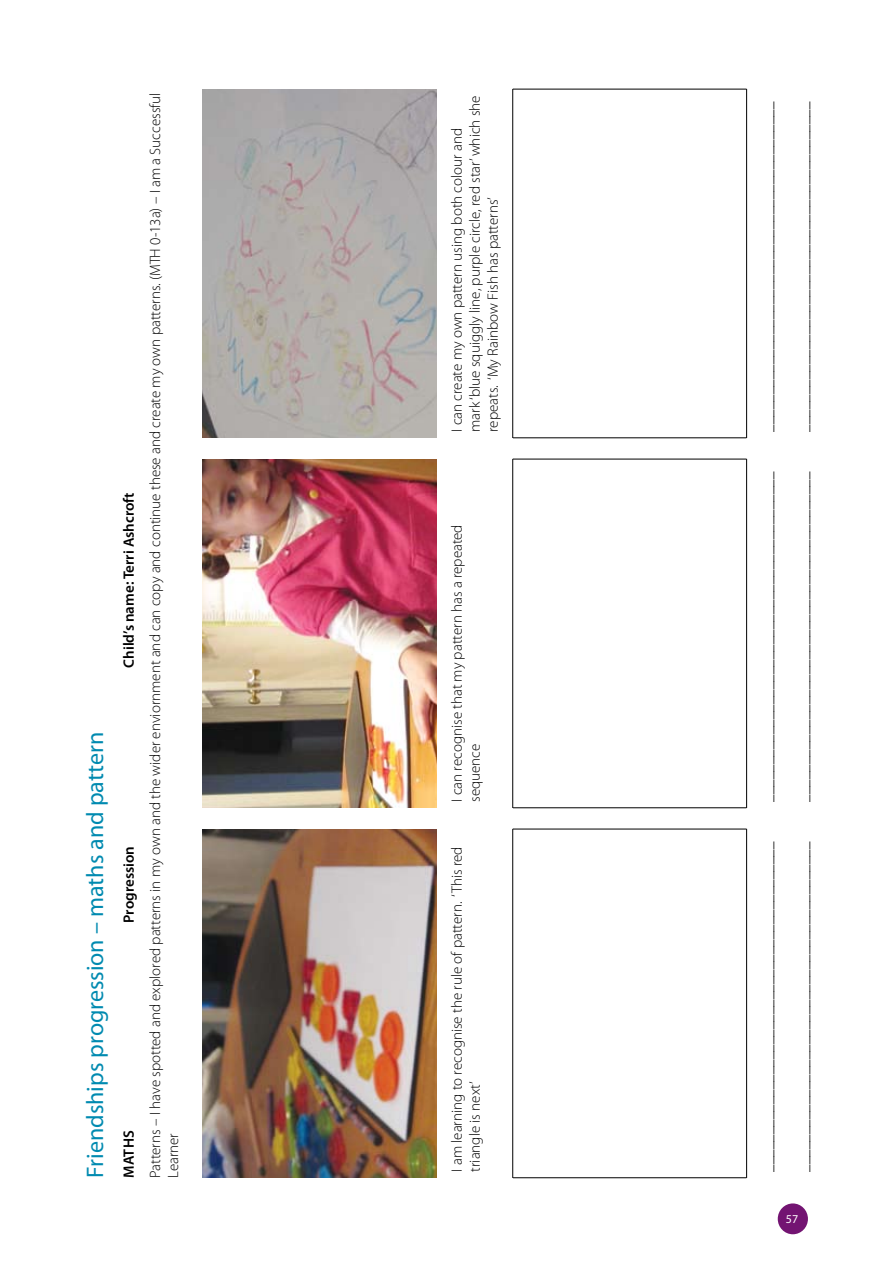
<style>
.page{position:relative;width:893px;height:1263px;background:#fff}
.page>*{position:absolute;margin:0;border:0;box-sizing:border-box;transform-origin:0 0}
.t1{font:24px "Myriad Pro";color:#008ab0}
.t2{font:300 15px/18px "Myriad Pro";color:#000}
.t3{font:600 15px "Myriad Pro";color:#000}
.t4{font:12px "Myriad Pro";color:#fff}
</style>
<div class="page">
<div style="left:778px;top:1203px;width:30px;height:31px;background:#731472;border-radius:50%"></div>
<hr style="left:513px;top:829px;width:233px;height:1px;background:#000">
<hr style="left:513px;top:807px;width:233px;height:1px;background:#000">
<hr style="left:513px;top:459px;width:233px;height:1px;background:#000">
<hr style="left:513px;top:438px;width:233px;height:1px;background:#000">
<hr style="left:512px;top:829px;width:1px;height:349px;background:#000">
<hr style="left:513px;top:1177px;width:233px;height:1px;background:#000">
<hr style="left:512px;top:459px;width:1px;height:349px;background:#000">
<hr style="left:512px;top:89px;width:1px;height:349px;background:#000">
<hr style="left:513px;top:89px;width:233px;height:1px;background:#000">
<hr style="left:746px;top:829px;width:1px;height:349px;background:#000">
<hr style="left:746px;top:459px;width:1px;height:349px;background:#000">
<hr style="left:746px;top:89px;width:1px;height:349px;background:#000">
<img style="left:202px;top:829px;width:234px;height:349px">
<img style="left:202px;top:459px;width:234px;height:349px">
<img style="left:202px;top:89px;width:234px;height:349px">
<h1 class="t1" style="left:80px;top:1178px;width:447px;rotate:-90deg">Friendships progression – maths and pattern</h1>
<p class="t3" style="left:119px;top:668px;width:177px;rotate:-90deg">Child’s name: Terri Ashcroft</p>
<p class="t3" style="left:119px;top:923px;width:78px;rotate:-90deg">Progression</p>
<p class="t3" style="left:119px;top:1178px;width:48px;rotate:-90deg">Maths</p>
<p class="t2" style="left:147px;top:1178px;width:1087px;rotate:-90deg">Patterns – I have spotted and explored patterns in my own and the wider enviornment and can copy and continue these and create my own patterns. (MTH 0-13a) – I am a Successful<br>Learner</p>
<p class="t2" style="left:448px;top:432px;width:338px;rotate:-90deg">I can create my own pattern using both colour and mark ‘blue squiggly line, purple circle, red star’ which she repeats. ‘My Rainbow Fish has patterns’</p>
<p class="t2" style="left:448px;top:802px;width:279px;rotate:-90deg">I can recognise that my pattern has a repeated sequence</p>
<p class="t2" style="left:448px;top:1172px;width:327px;rotate:-90deg">I am learning to recognise the rule of pattern. ‘This red triangle is next’</p>
<p class="t3" style="left:758px;top:432px;width:332px;rotate:-90deg">____________________________________________</p>
<p class="t3" style="left:794px;top:432px;width:332px;rotate:-90deg">____________________________________________</p>
<p class="t3" style="left:758px;top:802px;width:331px;rotate:-90deg">____________________________________________</p>
<p class="t3" style="left:794px;top:802px;width:331px;rotate:-90deg">____________________________________________</p>
<p class="t3" style="left:758px;top:1172px;width:331px;rotate:-90deg">____________________________________________</p>
<p class="t3" style="left:794px;top:1172px;width:331px;rotate:-90deg">____________________________________________</p>
<p class="t4" style="left:786px;top:1211px;width:14px">57</p>
</div>
